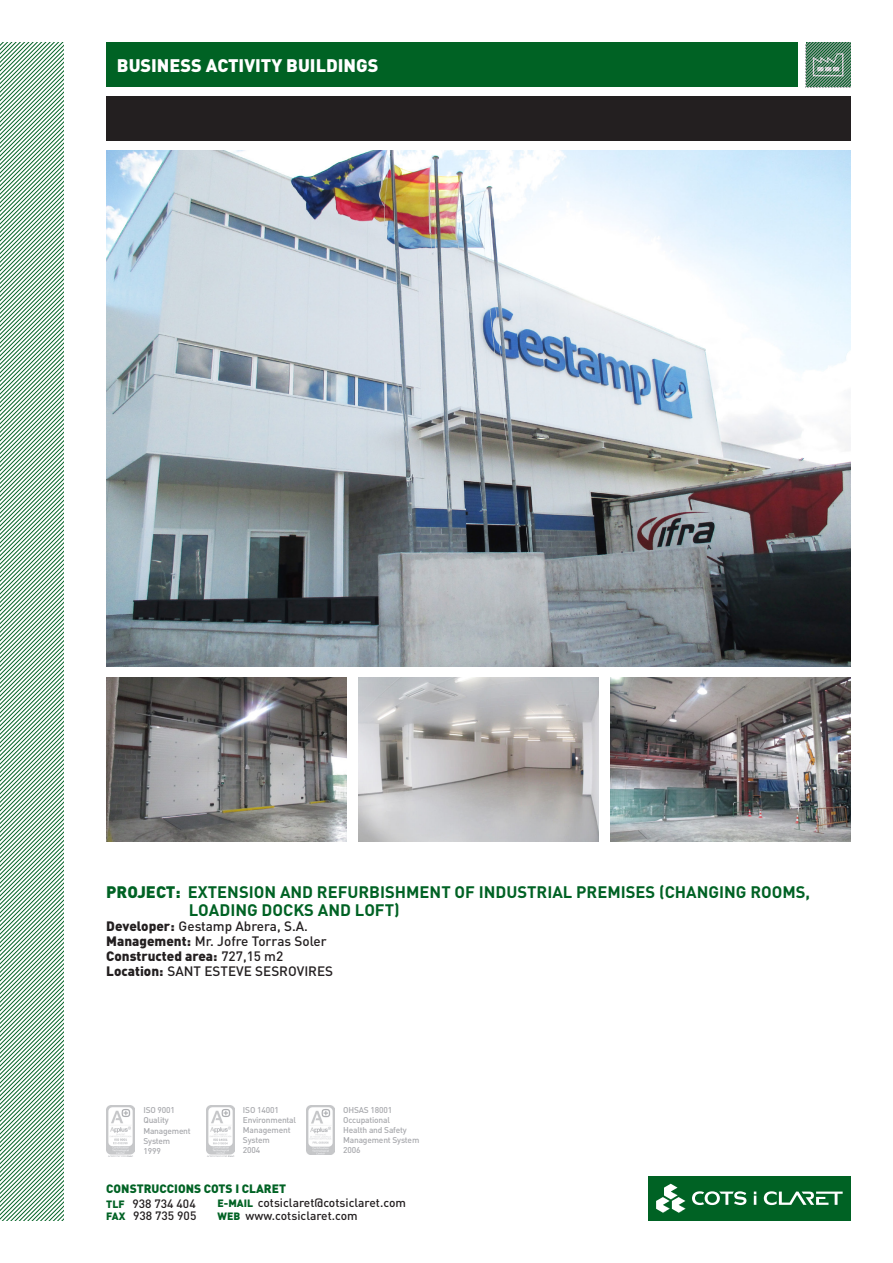
<style>
.page{position:relative;width:893px;height:1263px;background:#fff}
.page>*{position:absolute;margin:0;border:0;box-sizing:border-box;transform-origin:0 0}
.t1{font:900 18px "DIN";color:#fff}
.t2{font:700 16.5px/17.5px "DIN";color:#006224}
.t3{font:500 13.5px/15px "DIN";color:#231f20}
.t4{font:500 12px/13.5px "DIN";color:#231f20}
.t5{font:900 12px/15px "DIN";color:#006224}
.t6{font:500 8.4px/10.1px "DIN";letter-spacing:-.02em;color:#a8a9ad}
.s1{font-weight:900}
.s2{font-size:10.5px}
.s3{font-weight:500;color:#231f20}
.s4{font-weight:900;font-size:10.5px;color:#006224}
</style>
<div class="page">
<svg style="left:0;top:43px;width:64px;height:1177px"></svg>
<svg style="left:806px;top:43px;width:44px;height:44px;background:#5f8c72"></svg>
<img style="left:106px;top:1106px;width:28px;height:51px">
<img style="left:207px;top:1106px;width:27px;height:51px">
<img style="left:307px;top:1106px;width:28px;height:48px">
<div style="left:648px;top:1176px;width:202px;height:44px;background:#006224"></div>
<svg style="left:692px;top:1191px;width:54px;height:14px"></svg>
<svg style="left:764px;top:1191px;width:79px;height:14px"></svg>
<svg style="left:754px;top:1191px;width:2px;height:14px"></svg>
<svg style="left:656px;top:1184px;width:29px;height:29px"></svg>
<div style="left:106px;top:43px;width:691px;height:44px;background:#006224"></div>
<div style="left:106px;top:96px;width:744px;height:44px;background:#231f20"></div>
<img style="left:106px;top:151px;width:744px;height:515px">
<img style="left:106px;top:678px;width:240px;height:164px">
<img style="left:358px;top:677px;width:240px;height:164px">
<img style="left:610px;top:677px;width:240px;height:164px">
<h1 class="t1" style="left:117px;top:54px;width:263px">BUSINESS ACTIVITY BUILDINGS</h1>
<h2 class="t2" style="left:189px;top:883px;width:623px;text-indent:-82px"><span class="s1">PROJECT:</span> EXTENSION AND REFURBISHMENT OF INDUSTRIAL PREMISES (CHANGING ROOMS,<br>LOADING DOCKS AND LOFT)</h2>
<h3 class="t3" style="left:106px;top:918px;width:228px"><span class="s1">Developer:</span> Gestamp Abrera, S.A.<br><span class="s1">Management:</span> Mr. Jofre Torras Soler<br><span class="s1">Constructed area:</span> 727,15 m2<br><span class="s1">Location:</span> SANT ESTEVE SESROVIRES</h3>
<p class="t6" style="left:143px;top:1105px;width:49px">ISO 9001<br>Quality<br>Management<br>System<br>1999</p>
<p class="t6" style="left:243px;top:1104px;width:55px">ISO 14001<br>Environmental<br>Management<br>System<br>2004</p>
<p class="t6" style="left:343px;top:1104px;width:78px">OHSAS 18001<br>Occupational<br>Health and Safety<br>Management System<br>2006</p>
<h3 class="t5" style="left:106px;top:1181px;width:181px">CONSTRUCCIONS COTS I CLARET<br><span class="s2">TLF</span> <span class="s3">938 734 404</span></h3>
<h3 class="t4" style="left:106px;top:1209px;width:92px"><span class="s4">FAX</span> 938 735 905</h3>
<h3 class="t4" style="left:218px;top:1195px;width:190px"><span class="s4">E-MAIL</span> cotsiclaret@cotsiclaret.com<br><span class="s4">WEB</span> www.cotsiclaret.com</h3>
</div>
